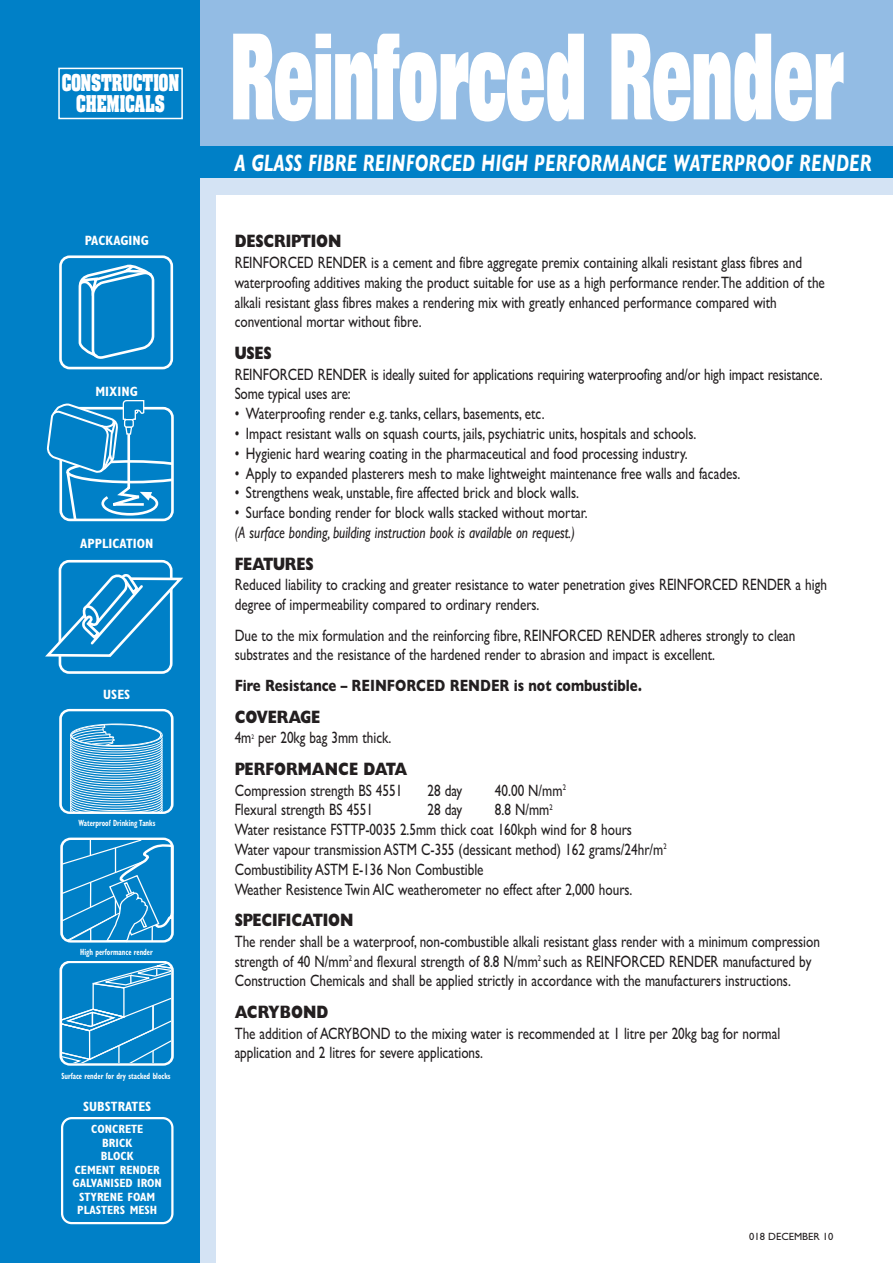
<style>
.page{position:relative;width:893px;height:1263px;background:#fff}
.page>*{position:absolute;margin:0;border:0;box-sizing:border-box;transform-origin:0 0}
.t1{font:800 120px "Folio";letter-spacing:-.02em;color:#fff;scale:.5 1}
.t2{font:italic 700 24px "Gill Sans";letter-spacing:.01em;color:#fff;scale:.7 1}
.t3{font:700 19.65px/21.3px "Aachen";letter-spacing:-.015em;color:#fff;text-align:center;scale:.71 1}
.t4{font:800 18px "Gill Sans";letter-spacing:-.015em;color:#231f20;scale:.8 1}
.t5{font:16.5px/19.8px "Gill Sans";color:#231f20;scale:.8 1}
.t6{font:italic 16.5px "Gill Sans";color:#231f20;scale:.8 1}
.t7{font:700 16.5px "Gill Sans";color:#231f20;scale:.8 1}
.t8{font:700 condensed 13.5px "Gill Sans";color:#fff}
.t9{font:700 condensed 12px/13.5px "Gill Sans";color:#fff;text-align:center}
.t10{font:10.5px "Gill Sans";color:#231f20}
.t11{font:700 condensed 9px "Gill Sans";color:#fff;scale:.75 1}
.t12{font:6.75px "Gill Sans";color:#231f20;scale:.8 1}
</style>
<div class="page">
<div style="left:198px;top:164px;width:695px;height:31px;background:#d4e3f4"></div>
<div style="left:199px;top:0;width:17px;height:1263px;background:#d4e3f4"></div>
<div style="left:189px;top:0;width:704px;height:148px;background:#93bce4"></div>
<div style="left:0;top:0;width:200px;height:1263px;background:#0080c7"></div>
<svg style="left:61px;top:1117px;width:113px;height:107px"></svg>
<div style="left:199px;top:147px;width:694px;height:31px;background:#0080c7"></div>
<div style="left:58px;top:68px;width:125px;height:51px;border:2px solid #fff"></div>
<div style="left:59px;top:255px;width:114px;height:114px;border:3px solid #fff;border-radius:9px"></div>
<svg style="left:78px;top:264px;width:77px;height:95px"></svg>
<svg style="left:46px;top:400px;width:128px;height:122px"></svg>
<div style="left:59px;top:560px;width:114px;height:114px;border:3px solid #fff;border-radius:9px"></div>
<svg style="left:45px;top:573px;width:138px;height:86px"></svg>
<svg style="left:70px;top:724px;width:93px;height:86px"></svg>
<div style="left:59px;top:709px;width:114px;height:105px;border:3px solid #fff;border-radius:9px"></div>
<svg style="left:60px;top:838px;width:114px;height:104px"></svg>
<svg style="left:59px;top:961px;width:115px;height:105px"></svg>
<p class="t3" style="left:62px;top:73px;width:167px">CONSTRUCTION<br>CHEMICALS</p>
<p class="t8" style="left:85px;top:235px;width:66px">PACKAGING</p>
<p class="t8" style="left:95px;top:386px;width:44px">MIXING</p>
<p class="t8" style="left:80px;top:539px;width:75px">APPLICATION</p>
<p class="t8" style="left:103px;top:689px;width:28px">USES</p>
<p class="t11" style="left:78px;top:819px;width:104px">Waterproof Drinking Tanks</p>
<p class="t11" style="left:80px;top:949px;width:98px">High performance render</p>
<p class="t11" style="left:62px;top:1072px;width:147px">Surface render for dry stacked blocks</p>
<p class="t8" style="left:83px;top:1101px;width:70px">SUBSTRATES</p>
<p class="t9" style="left:73px;top:1123px;width:91px">CONCRETE<br>BRICK<br>BLOCK<br>CEMENT RENDER<br>GALVANISED IRON<br>STYRENE FOAM<br>PLASTERS MESH</p>
<h1 class="t1" style="left:230px;top:34px;width:1229px">Reinforced Render</h1>
<h2 class="t2" style="left:234px;top:148px;width:912px">A GLASS FIBRE REINFORCED HIGH PERFORMANCE WATERPROOF RENDER</h2>
<p class="t4" style="left:235px;top:234px;width:135px">DESCRIPTION</p>
<p class="t5" style="left:235px;top:252px;width:739px">REINFORCED RENDER is a cement and fibre aggregate premix containing alkali resistant glass fibres and waterproofing additives making the product suitable for use as a high performance render.The addition of the alkali resistant glass fibres makes a rendering mix with greatly enhanced performance compared with conventional mortar without fibre.</p>
<p class="t4" style="left:235px;top:346px;width:48px">USES</p>
<p class="t5" style="left:235px;top:364px;width:736px">REINFORCED RENDER is ideally suited for applications requiring waterproofing and/or high impact resistance.<br>Some typical uses are:</p>
<p class="t5" style="left:235px;top:404px;width:389px">• Waterproofing render e.g. tanks, cellars, basements, etc.</p>
<p class="t5" style="left:235px;top:423px;width:579px">• Impact resistant walls on squash courts, jails, psychiatric units, hospitals and schools.</p>
<p class="t5" style="left:235px;top:443px;width:568px">• Hygienic hard wearing coating in the pharmaceutical and food processing industry.</p>
<p class="t5" style="left:235px;top:463px;width:634px">• Apply to expanded plasterers mesh to make lightweight maintenance free walls and facades.</p>
<p class="t5" style="left:235px;top:483px;width:432px">• Strengthens weak, unstable, fire affected brick and block walls.</p>
<p class="t5" style="left:235px;top:503px;width:443px">• Surface bonding render for block walls stacked without mortar.</p>
<p class="t6" style="left:235px;top:523px;width:427px">(A surface bonding, building instruction book is available on request.)</p>
<p class="t4" style="left:235px;top:557px;width:100px">FEATURES</p>
<p class="t5" style="left:235px;top:575px;width:742px">Reduced liability to cracking and greater resistance to water penetration gives REINFORCED RENDER a high degree of impermeability compared to ordinary renders.</p>
<p class="t5" style="left:235px;top:625px;width:702px">Due to the mix formulation and the reinforcing fibre, REINFORCED RENDER adheres strongly to clean substrates and the resistance of the hardened render to abrasion and impact is excellent.</p>
<p class="t7" style="left:235px;top:676px;width:510px">Fire Resistance – REINFORCED RENDER is not combustible.</p>
<p class="t4" style="left:235px;top:710px;width:109px">COVERAGE</p>
<p class="t5" style="left:235px;top:728px;width:197px">4m per 20kg bag 3mm thick.</p>
<p class="t12" style="left:251px;top:732px;width:5px">2</p>
<p class="t4" style="left:235px;top:762px;width:217px">PERFORMANCE DATA</p>
<p class="t5" style="left:235px;top:780px;width:211px">Compression strength BS 4551</p>
<p class="t5" style="left:428px;top:780px;width:45px">28 day</p>
<p class="t5" style="left:495px;top:780px;width:90px">40.00 N/mm<sup>2</sup></p>
<p class="t5" style="left:235px;top:800px;width:174px">Flexural strength BS 4551</p>
<p class="t5" style="left:428px;top:800px;width:45px">28 day</p>
<p class="t5" style="left:235px;top:800px;width:542px;text-indent:260px">8.8 N/mm<sup>2<br></sup>Water resistance FSTTP-0035 2.5mm thick coat 160kph wind for 8 hours Water vapour transmission ASTM C-355 (dessicant method) 162 grams/24hr/m<sup>2<br></sup>Combustibility ASTM E-136 Non Combustible<br>Weather Resistence Twin AIC weatherometer no effect after 2,000 hours.</p>
<p class="t4" style="left:235px;top:913px;width:150px">SPECIFICATION</p>
<p class="t5" style="left:235px;top:931px;width:733px">The render shall be a waterproof, non-combustible alkali resistant glass render with a minimum compression strength of 40 N/mm<sup>2</sup> and flexural strength of 8.8 N/mm<sup>2</sup> such as REINFORCED RENDER manufactured by<br>Construction Chemicals and shall be applied strictly in accordance with the manufacturers instructions.</p>
<p class="t4" style="left:235px;top:1005px;width:119px">ACRYBOND</p>
<p class="t5" style="left:235px;top:1023px;width:683px">The addition of ACRYBOND to the mixing water is recommended at 1 litre per 20kg bag for normal application and 2 litres for severe applications.</p>
<p class="t10" style="left:749px;top:1231px;width:86px">018 DECEMBER 10</p>
</div>
